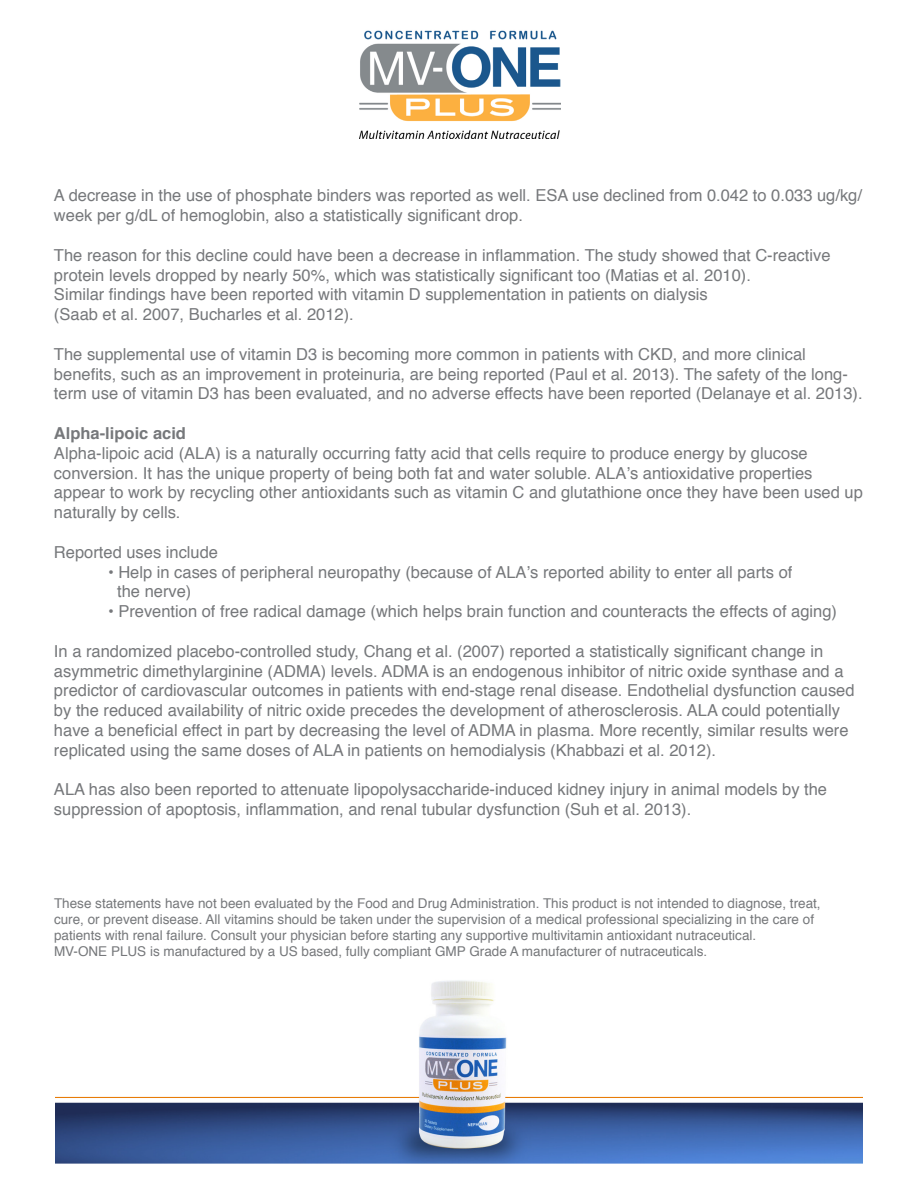
<style>
.page{position:relative;width:918px;height:1188px;background:#fff}
.page>*{position:absolute;margin:0;border:0;box-sizing:border-box;transform-origin:0 0}
.t1{font:16.5px/19.8px "Helvetica";color:#76787b}
.t2{font:700 16.5px "Helvetica";color:#76787b}
.t3{font:13.5px "Helvetica";color:#76787b}
</style>
<div class="page">
<img style="left:56px;top:980px;width:807px;height:183px">
<img style="left:359px;top:30px;width:201px;height:109px">
<p class="t1" style="left:54px;top:186px;width:810px">A decrease in the use of phosphate binders was reported as well. ESA use declined from 0.042 to 0.033 ug/kg/ week per g/dL of hemoglobin, also a statistically significant drop.</p>
<p class="t1" style="left:54px;top:246px;width:778px">The reason for this decline could have been a decrease in inflammation. The study showed that C-reactive protein levels dropped by nearly 50%, which was statistically significant too (Matias et al. 2010).</p>
<p class="t1" style="left:54px;top:285px;width:655px">Similar findings have been reported with vitamin D supplementation in patients on dialysis</p>
<p class="t1" style="left:54px;top:305px;width:301px">(Saab et al. 2007, Bucharles et al. 2012).</p>
<p class="t1" style="left:54px;top:345px;width:753px">The supplemental use of vitamin D3 is becoming more common in patients with CKD, and more clinical</p>
<p class="t1" style="left:54px;top:364px;width:810px">benefits, such as an improvement in proteinuria, are being reported (Paul et al. 2013). The safety of the long&shy;term use of vitamin D3 has been evaluated, and no adverse effects have been reported (Delanaye et al. 2013).</p>
<p class="t2" style="left:54px;top:420px;width:134px">Alpha-lipoic acid</p>
<p class="t1" style="left:54px;top:444px;width:755px">Alpha-lipoic acid (ALA) is a naturally occurring fatty acid that cells require to produce energy by glucose</p>
<p class="t1" style="left:54px;top:463px;width:760px">conversion. It has the unique property of being both fat and water soluble. ALA’s antioxidative properties</p>
<p class="t1" style="left:54px;top:483px;width:810px">appear to work by recycling other antioxidants such as vitamin C and glutathione once they have been used up naturally by cells.</p>
<p class="t1" style="left:54px;top:543px;width:166px">Reported uses include</p>
<p class="t1" style="left:108px;top:562px;width:686px">• Help in cases of peripheral neuropathy (because of ALA’s reported ability to enter all parts of</p>
<p class="t1" style="left:117px;top:582px;width:76px">the nerve)</p>
<p class="t1" style="left:108px;top:602px;width:731px">• Prevention of free radical damage (which helps brain function and counteracts the effects of aging)</p>
<p class="t1" style="left:54px;top:642px;width:802px">In a randomized placebo-controlled study, Chang et al. (2007) reported a statistically significant change in asymmetric dimethylarginine (ADMA) levels. ADMA is an endogenous inhibitor of nitric oxide synthase and a predictor of cardiovascular outcomes in patients with end-stage renal disease. Endothelial dysfunction caused by the reduced availability of nitric oxide precedes the development of atherosclerosis. ALA could potentially have a beneficial effect in part by decreasing the level of ADMA in plasma. More recently, similar results were</p>
<p class="t1" style="left:54px;top:741px;width:664px">replicated using the same doses of ALA in patients on hemodialysis (Khabbazi et al. 2012).</p>
<p class="t1" style="left:54px;top:780px;width:775px">ALA has also been reported to attenuate lipopolysaccharide-induced kidney injury in animal models by the</p>
<p class="t1" style="left:54px;top:800px;width:639px">suppression of apoptosis, inflammation, and renal tubular dysfunction (Suh et al. 2013).</p>
<p class="t3" style="left:54px;top:893px;width:768px">These statements have not been evaluated by the Food and Drug Administration. This product is not intended to diagnose, treat,</p>
<p class="t3" style="left:54px;top:909px;width:762px">cure, or prevent disease. All vitamins should be taken under the supervision of a medical professional specializing in the care of</p>
<p class="t3" style="left:54px;top:925px;width:704px">patients with renal failure. Consult your physician before starting any supportive multivitamin antioxidant nutraceutical.</p>
<p class="t3" style="left:54px;top:941px;width:655px">MV-ONE PLUS is manufactured by a US based, fully compliant GMP Grade A manufacturer of nutraceuticals.</p>
</div>
